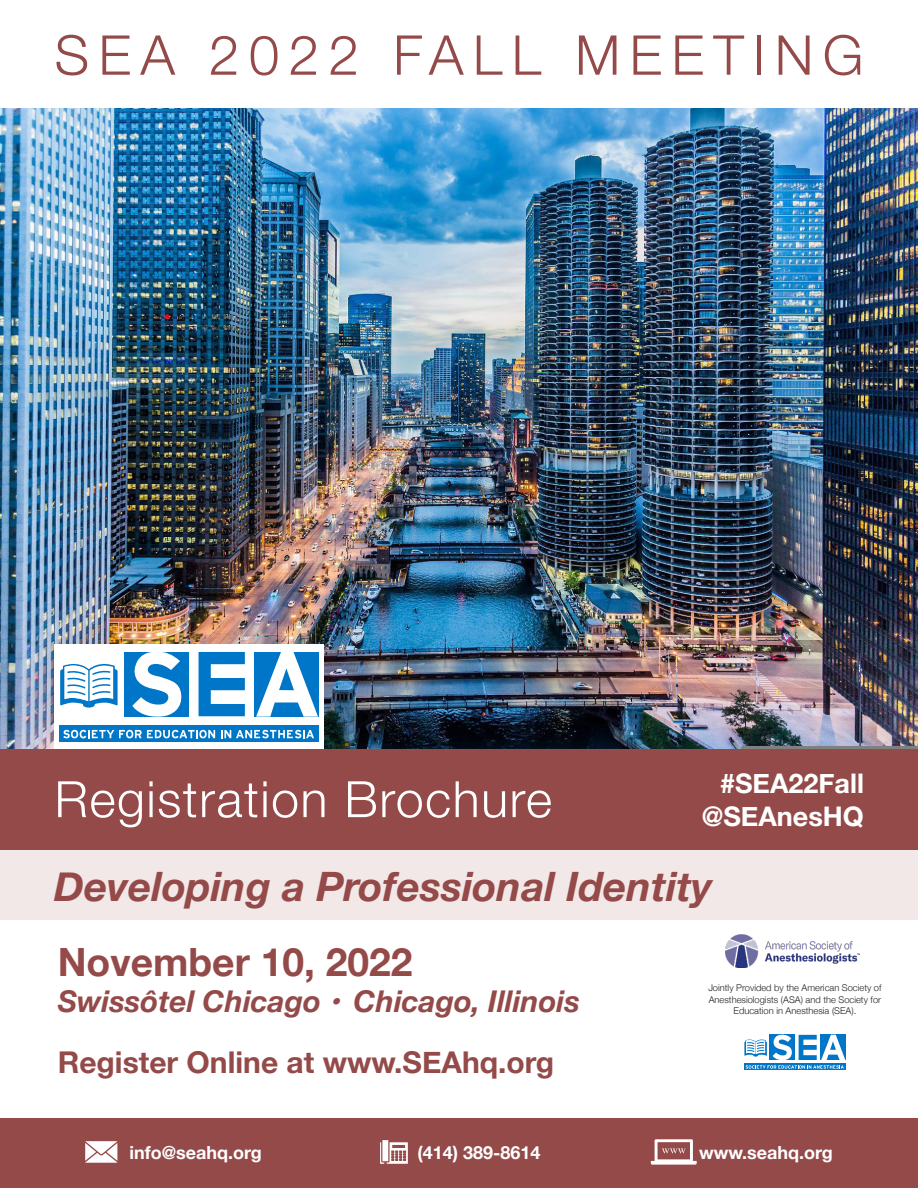
<style>
.page{position:relative;width:918px;height:1188px;background:#fff}
.page>*{position:absolute;margin:0;border:0;box-sizing:border-box;transform-origin:0 0}
.t1{font:300 54.9px "Helvetica Neue";letter-spacing:.17em;color:#944a49}
.t2{font:300 50.1px "Helvetica Neue";letter-spacing:.03em;color:#fff}
.t3{font:italic 700 40.5px "Helvetica Neue";color:#944a49}
.t4{font:700 39px "Helvetica Neue";color:#944a49}
.t5{font:italic 700 30px/60.3px "Helvetica Neue";color:#944a49}
.t6{font:700 27px "Helvetica Neue";color:#fff}
.t7{font:700 18px "Helvetica Neue";color:#fff}
.t8{font:300 9.3px/11.1px "Helvetica Neue";color:#231f20;text-align:center}
.s1{font-style:normal}
</style>
<div class="page">
<div style="left:0;top:1119px;width:918px;height:69px;background:#944a49"></div>
<img style="left:0;top:108px;width:918px;height:641px">
<div style="left:0;top:749px;width:918px;height:101px;background:#944a49"></div>
<div style="left:0;top:850px;width:918px;height:70px;background:#f1e8e7"></div>
<img style="left:725px;top:934px;width:135px;height:33px">
<div style="left:820px;top:1035px;width:26px;height:25px;background:#0076c8"></div>
<div style="left:744px;top:1064px;width:102px;height:6px;background:#0076c8"></div>
<svg style="left:744px;top:1035px;width:101px;height:34px"></svg>
<div style="left:55px;top:645px;width:269px;height:104px;background:#fff"></div>
<div style="left:124px;top:652px;width:65px;height:65px;background:#0076c8"></div>
<div style="left:254px;top:652px;width:65px;height:65px;background:#0076c8"></div>
<svg style="left:132px;top:652px;width:50px;height:65px"></svg>
<svg style="left:256px;top:652px;width:62px;height:65px"></svg>
<svg style="left:199px;top:652px;width:46px;height:64px"></svg>
<svg style="left:60px;top:664px;width:58px;height:44px"></svg>
<div style="left:60px;top:726px;width:259px;height:16px;background:#0076c8"></div>
<svg style="left:63px;top:730px;width:152px;height:8px"></svg>
<svg style="left:221px;top:730px;width:93px;height:8px"></svg>
<svg style="left:85px;top:1141px;width:32px;height:22px"></svg>
<svg style="left:380px;top:1140px;width:28px;height:24px"></svg>
<svg style="left:651px;top:1139px;width:46px;height:26px"></svg>
<p class="t1" style="left:55px;top:11px;width:810px">SEA 2022 FALL MEETING</p>
<p class="t2" style="left:55px;top:759px;width:499px">Registration Brochure</p>
<p class="t6" style="left:720px;top:763px;width:145px">#SEA22Fall</p>
<p class="t6" style="left:702px;top:795px;width:164px">@SEAnesHQ</p>
<p class="t3" style="left:54px;top:855px;width:660px">Developing a Professional Identity</p>
<p class="t4" style="left:58px;top:932px;width:356px">November 10, 2022</p>
<p class="t5" style="left:58px;top:972px;width:524px">Swissôtel Chicago • Chicago, Illinois<br><span class="s1">Register Online at www.SEAhq.org</span></p>
<p class="t8" style="left:708px;top:982px;width:175px">Jointly Provided by the American Society of<br>Anesthesiologists (ASA) and the Society for<br>Education in Anesthesia (SEA).</p>
<p class="t7" style="left:129px;top:1139px;width:134px">info@seahq.org</p>
<p class="t7" style="left:417px;top:1139px;width:125px">(414) 389-8614</p>
<p class="t7" style="left:699px;top:1138px;width:135px">www.seahq.org</p>
</div>
